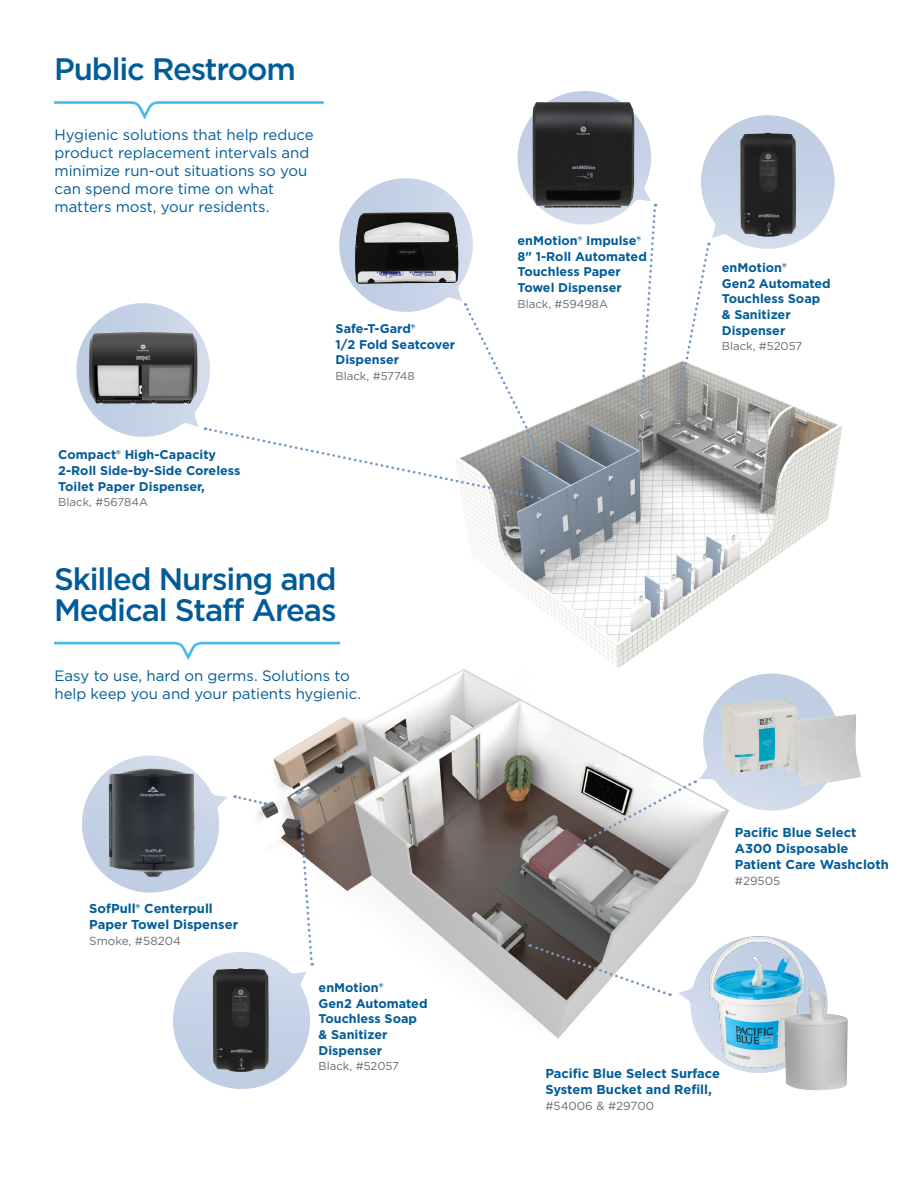
<style>
.page{position:relative;width:918px;height:1188px;background:#fff}
.page>*{position:absolute;margin:0;border:0;box-sizing:border-box;transform-origin:0 0}
.t1{font:500 31.05px/30.6px "Gotham";letter-spacing:-.035em;color:#005c98}
.t2{font:15px/18px "Gotham";letter-spacing:-.005em;color:#005c98}
.t3{font:700 12.9px/16px "Gotham";color:#005c98}
.t4{font:700 12.6px/15.6px "Gotham";color:#005c98}
.t5{font:11.7px "Gotham";color:#696b73}
.t6{font:11.4px "Gotham";color:#696b73}
</style>
<div class="page">
<img style="left:292px;top:669px;width:420px;height:370px">
<img style="left:463px;top:364px;width:380px;height:300px">
<svg style="left:529px;top:943px;width:142px;height:53px"></svg>
<svg style="left:54px;top:641px;width:287px;height:19px"></svg>
<svg style="left:678px;top:932px;width:147px;height:141px"></svg>
<img style="left:706px;top:933px;width:101px;height:136px">
<img style="left:850px;top:714px;width:12px;height:65px">
<svg style="left:577px;top:664px;width:273px;height:183px"></svg>
<svg style="left:82px;top:748px;width:236px;height:341px"></svg>
<svg style="left:676px;top:115px;width:165px;height:289px"></svg>
<img style="left:740px;top:133px;width:56px;height:104px">
<svg style="left:54px;top:91px;width:605px;height:410px"></svg>
<img style="left:784px;top:985px;width:64px;height:106px">
<img style="left:213px;top:968px;width:56px;height:104px">
<p class="t1" style="left:54px;top:53px;width:243px">Public Restroom</p>
<p class="t2" style="left:55px;top:126px;width:261px">Hygienic solutions that help reduce product replacement intervals and minimize run-out situations so you can spend more time on what matters most, your residents.</p>
<p class="t4" style="left:58px;top:447px;width:184px">Compact® High-Capacity<br>2-Roll Side-by-Side Coreless<br>Toilet Paper Dispenser,</p>
<p class="t6" style="left:58px;top:496px;width:91px">Black, #56784A</p>
<p class="t4" style="left:336px;top:321px;width:121px">Safe-T-Gard®<br>1/2 Fold Seatcover<br>Dispenser</p>
<p class="t6" style="left:336px;top:369px;width:81px">Black, #57748</p>
<p class="t1" style="left:54px;top:563px;width:284px">Skilled Nursing and<br>Medical Staff Areas</p>
<p class="t2" style="left:55px;top:667px;width:308px">Easy to use, hard on germs. Solutions to help keep you and your patients hygienic.</p>
<p class="t3" style="left:89px;top:900px;width:150px">SofPull® Centerpull<br>Paper Towel Dispenser</p>
<p class="t5" style="left:89px;top:934px;width:93px">Smoke, #58204</p>
<p class="t4" style="left:319px;top:980px;width:110px">enMotion®<br>Gen2 Automated<br>Touchless Soap &amp; Sanitizer<br>Dispenser</p>
<p class="t6" style="left:319px;top:1060px;width:82px">Black, #52057</p>
<p class="t4" style="left:518px;top:233px;width:131px">enMotion® Impulse®<br>8" 1-Roll Automated<br>Touchless Paper<br>Towel Dispenser</p>
<p class="t6" style="left:518px;top:297px;width:92px">Black, #59498A</p>
<p class="t4" style="left:722px;top:260px;width:110px">enMotion®<br>Gen2 Automated<br>Touchless Soap &amp; Sanitizer<br>Dispenser</p>
<p class="t6" style="left:722px;top:340px;width:82px">Black, #52057</p>
<p class="t3" style="left:735px;top:825px;width:156px">Pacific Blue Select<br>A300 Disposable<br>Patient Care Washcloth</p>
<p class="t5" style="left:735px;top:875px;width:47px">#29505</p>
<p class="t3" style="left:545px;top:1066px;width:176px">Pacific Blue Select Surface<br>System Bucket and Refill,</p>
<p class="t5" style="left:545px;top:1100px;width:110px">#54006 &amp; #29700</p>
</div>
